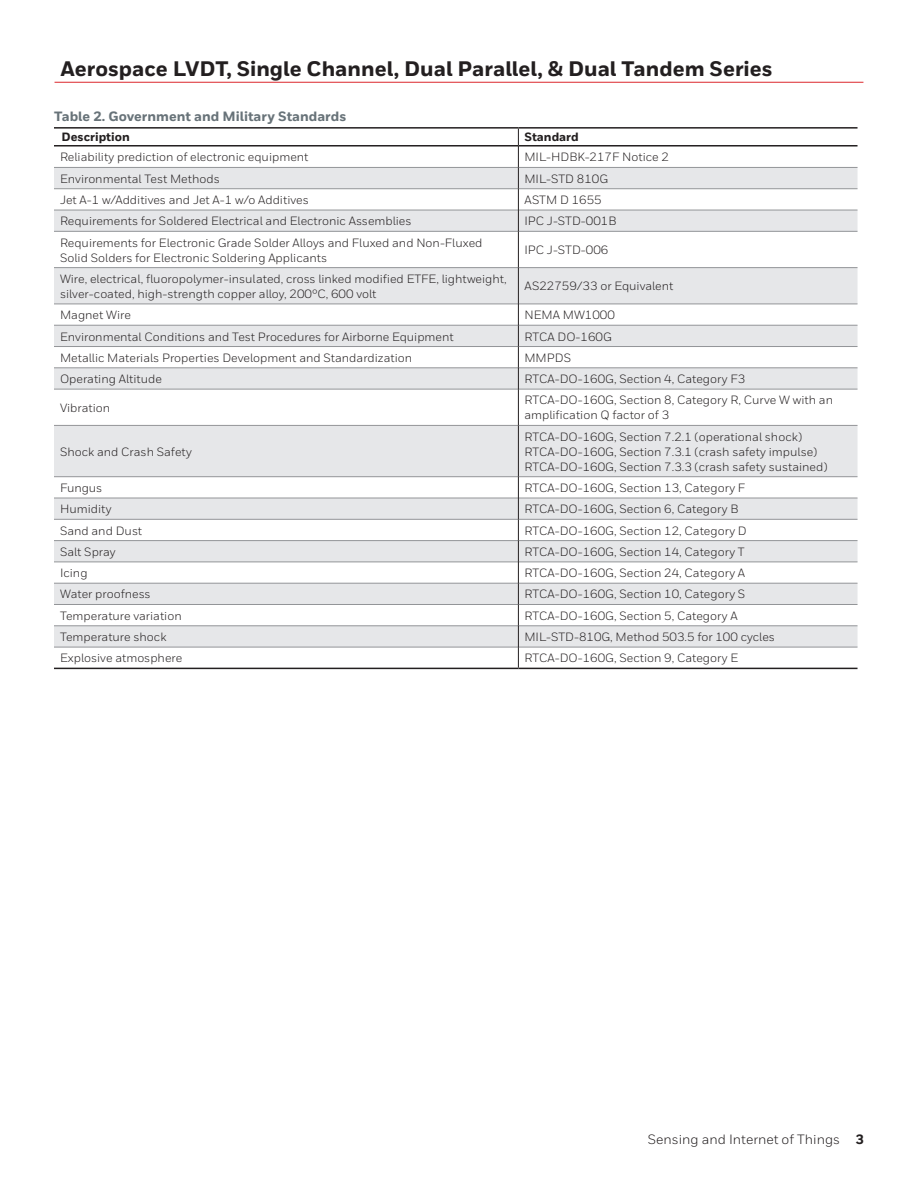
<style>
.page{position:relative;width:918px;height:1188px;background:#fff}
.page>*{position:absolute;margin:0;border:0;box-sizing:border-box;transform-origin:0 0}
.t1{font:800 21px "Honeywell Sans";color:#231f20}
.t2{font:800 13.5px "Honeywell Sans";color:#687379}
.t3{font:13.5px "Honeywell Sans";color:#231f20}
.t4{font:12px/15px "Honeywell Sans";color:#231f20}
.t5{font:800 12px "Honeywell Sans";color:#231f20}
.s1{font-weight:800}
</style>
<div class="page">
<hr style="left:55px;top:82px;width:808px;height:1px;background:#dc272d">
<svg style="left:54px;top:168px;width:804px;height:479px;fill:#e6e7e9"></svg>
<hr style="left:54px;top:167px;width:464px;height:1px;background:#939598">
<hr style="left:519px;top:167px;width:339px;height:1px;background:#939598">
<hr style="left:54px;top:188px;width:464px;height:1px;background:#939598">
<hr style="left:519px;top:188px;width:339px;height:1px;background:#939598">
<hr style="left:54px;top:210px;width:464px;height:1px;background:#939598">
<hr style="left:519px;top:210px;width:339px;height:1px;background:#939598">
<hr style="left:54px;top:231px;width:464px;height:1px;background:#939598">
<hr style="left:519px;top:231px;width:339px;height:1px;background:#939598">
<hr style="left:54px;top:267px;width:464px;height:1px;background:#939598">
<hr style="left:519px;top:267px;width:339px;height:1px;background:#939598">
<hr style="left:54px;top:304px;width:464px;height:1px;background:#939598">
<hr style="left:519px;top:304px;width:339px;height:1px;background:#939598">
<hr style="left:54px;top:325px;width:464px;height:1px;background:#939598">
<hr style="left:519px;top:325px;width:339px;height:1px;background:#939598">
<hr style="left:54px;top:346px;width:464px;height:1px;background:#939598">
<hr style="left:519px;top:346px;width:339px;height:1px;background:#939598">
<hr style="left:54px;top:367px;width:464px;height:1px;background:#939598">
<hr style="left:519px;top:367px;width:339px;height:1px;background:#939598">
<hr style="left:54px;top:389px;width:464px;height:1px;background:#939598">
<hr style="left:519px;top:389px;width:339px;height:1px;background:#939598">
<hr style="left:54px;top:425px;width:464px;height:1px;background:#939598">
<hr style="left:519px;top:425px;width:339px;height:1px;background:#939598">
<hr style="left:54px;top:476px;width:464px;height:1px;background:#939598">
<hr style="left:519px;top:476px;width:339px;height:1px;background:#939598">
<hr style="left:54px;top:498px;width:464px;height:1px;background:#939598">
<hr style="left:519px;top:498px;width:339px;height:1px;background:#939598">
<hr style="left:54px;top:519px;width:464px;height:1px;background:#939598">
<hr style="left:519px;top:519px;width:339px;height:1px;background:#939598">
<hr style="left:54px;top:540px;width:464px;height:1px;background:#939598">
<hr style="left:519px;top:540px;width:339px;height:1px;background:#939598">
<hr style="left:54px;top:562px;width:464px;height:1px;background:#939598">
<hr style="left:519px;top:562px;width:339px;height:1px;background:#939598">
<hr style="left:54px;top:583px;width:464px;height:1px;background:#939598">
<hr style="left:519px;top:583px;width:339px;height:1px;background:#939598">
<hr style="left:54px;top:604px;width:464px;height:1px;background:#939598">
<hr style="left:519px;top:604px;width:339px;height:1px;background:#939598">
<hr style="left:54px;top:625px;width:464px;height:1px;background:#939598">
<hr style="left:519px;top:625px;width:339px;height:1px;background:#939598">
<hr style="left:54px;top:647px;width:464px;height:1px;background:#939598">
<hr style="left:519px;top:647px;width:339px;height:1px;background:#939598">
<hr style="left:54px;top:127px;width:464px;height:2px;background:#231f20">
<hr style="left:518px;top:127px;width:340px;height:2px;background:#231f20">
<hr style="left:54px;top:145px;width:464px;height:2px;background:#231f20">
<hr style="left:519px;top:145px;width:339px;height:2px;background:#231f20">
<svg style="left:518px;top:129px;width:1px;height:102px"></svg>
<hr style="left:518px;top:231px;width:1px;height:37px;background:#231f20">
<hr style="left:518px;top:268px;width:1px;height:36px;background:#231f20">
<svg style="left:518px;top:304px;width:1px;height:85px"></svg>
<hr style="left:518px;top:389px;width:1px;height:36px;background:#231f20">
<hr style="left:518px;top:425px;width:1px;height:52px;background:#231f20">
<svg style="left:518px;top:477px;width:1px;height:191px"></svg>
<hr style="left:54px;top:668px;width:464px;height:1px;background:#231f20">
<hr style="left:518px;top:668px;width:340px;height:1px;background:#231f20">
<h1 class="t1" style="left:61px;top:56px;width:714px">Aerospace LVDT, Single Channel, Dual Parallel, &amp; Dual Tandem Series</h1>
<p class="t2" style="left:54px;top:108px;width:294px">Table 2. Government and Military Standards</p>
<p class="t5" style="left:62px;top:130px;width:70px">Description</p>
<p class="t5" style="left:524px;top:130px;width:56px">Standard</p>
<p class="t4" style="left:60px;top:150px;width:250px">Reliability prediction of electronic equipment</p>
<p class="t4" style="left:524px;top:150px;width:146px">MIL-HDBK-217F Notice 2</p>
<p class="t4" style="left:60px;top:171px;width:161px">Environmental Test Methods</p>
<p class="t4" style="left:524px;top:171px;width:85px">MIL-STD 810G</p>
<p class="t4" style="left:60px;top:192px;width:250px">Jet A-1 w/Additives and Jet A-1 w/o Additives</p>
<p class="t4" style="left:524px;top:192px;width:79px">ASTM D 1655</p>
<p class="t4" style="left:60px;top:214px;width:353px">Requirements for Soldered Electrical and Electronic Assemblies</p>
<p class="t4" style="left:524px;top:214px;width:94px">IPC J-STD-001B</p>
<p class="t4" style="left:60px;top:235px;width:424px">Requirements for Electronic Grade Solder Alloys and Fluxed and Non-Fluxed<br>Solid Solders for Electronic Soldering Applicants</p>
<p class="t4" style="left:524px;top:243px;width:85px">IPC J-STD-006</p>
<p class="t4" style="left:60px;top:271px;width:448px">Wire, electrical, fluoropolymer-insulated, cross linked modified ETFE, lightweight, silver-coated, high-strength copper alloy, 200°C, 600 volt</p>
<p class="t4" style="left:524px;top:279px;width:151px">AS22759/33 or Equivalent</p>
<p class="t4" style="left:60px;top:308px;width:72px">Magnet Wire</p>
<p class="t4" style="left:524px;top:308px;width:92px">NEMA MW1000</p>
<p class="t4" style="left:60px;top:329px;width:395px">Environmental Conditions and Test Procedures for Airborne Equipment</p>
<p class="t4" style="left:524px;top:329px;width:89px">RTCA DO-160G</p>
<p class="t4" style="left:60px;top:350px;width:354px">Metallic Materials Properties Development and Standardization</p>
<p class="t4" style="left:524px;top:350px;width:48px">MMPDS</p>
<p class="t4" style="left:60px;top:371px;width:103px">Operating Altitude</p>
<p class="t4" style="left:524px;top:371px;width:222px">RTCA-DO-160G, Section 4, Category F3</p>
<p class="t4" style="left:60px;top:400px;width:52px">Vibration</p>
<p class="t4" style="left:524px;top:393px;width:310px">RTCA-DO-160G, Section 8, Category R, Curve W with an amplification Q factor of 3</p>
<p class="t4" style="left:60px;top:444px;width:133px">Shock and Crash Safety</p>
<p class="t4" style="left:524px;top:429px;width:305px">RTCA-DO-160G, Section 7.2.1 (operational shock)<br>RTCA-DO-160G, Section 7.3.1 (crash safety impulse)<br>RTCA-DO-160G, Section 7.3.3 (crash safety sustained)</p>
<p class="t4" style="left:60px;top:480px;width:44px">Fungus</p>
<p class="t4" style="left:524px;top:480px;width:222px">RTCA-DO-160G, Section 13, Category F</p>
<p class="t4" style="left:60px;top:502px;width:53px">Humidity</p>
<p class="t4" style="left:524px;top:502px;width:216px">RTCA-DO-160G, Section 6, Category B</p>
<p class="t4" style="left:60px;top:523px;width:84px">Sand and Dust</p>
<p class="t4" style="left:524px;top:523px;width:224px">RTCA-DO-160G, Section 12, Category D</p>
<p class="t4" style="left:60px;top:544px;width:57px">Salt Spray</p>
<p class="t4" style="left:524px;top:544px;width:222px">RTCA-DO-160G, Section 14, Category T</p>
<p class="t4" style="left:60px;top:566px;width:29px">Icing</p>
<p class="t4" style="left:524px;top:566px;width:222px">RTCA-DO-160G, Section 24, Category A</p>
<p class="t4" style="left:60px;top:587px;width:92px">Water proofness</p>
<p class="t4" style="left:524px;top:587px;width:222px">RTCA-DO-160G, Section 10, Category S</p>
<p class="t4" style="left:60px;top:608px;width:123px">Temperature variation</p>
<p class="t4" style="left:524px;top:608px;width:215px">RTCA-DO-160G, Section 5, Category A</p>
<p class="t4" style="left:60px;top:629px;width:108px">Temperature shock</p>
<p class="t4" style="left:524px;top:629px;width:252px">MIL-STD-810G, Method 503.5 for 100 cycles</p>
<p class="t4" style="left:60px;top:651px;width:124px">Explosive atmosphere</p>
<p class="t4" style="left:524px;top:651px;width:215px">RTCA-DO-160G, Section 9, Category E</p>
<p class="t3" style="left:648px;top:1132px;width:218px">Sensing and Internet of Things <span class="s1">3</span></p>
</div>
